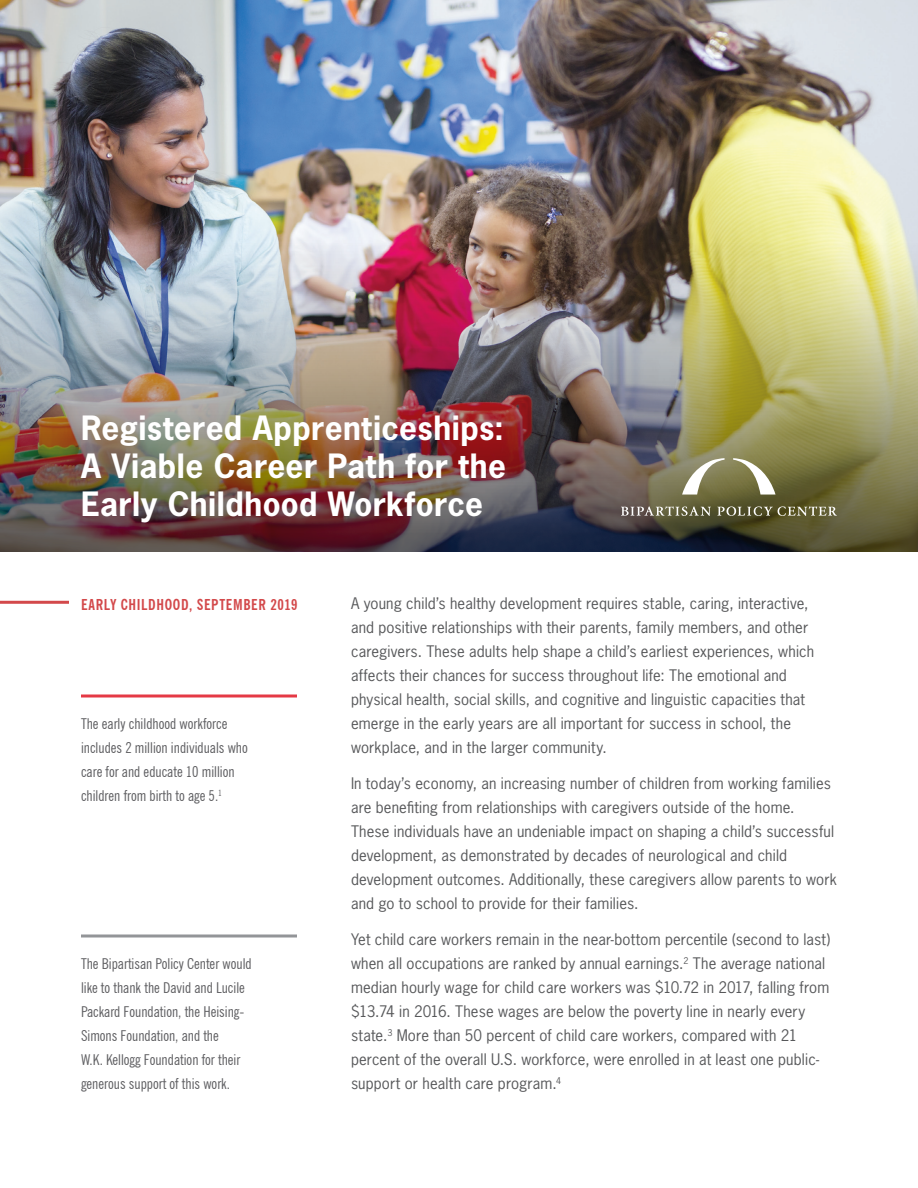
<style>
.page{position:relative;width:918px;height:1188px;background:#fff}
.page>*{position:absolute;margin:0;border:0;box-sizing:border-box;transform-origin:0 0}
.Cover_-_Title{font:700 31.5px/37.8px "News Gothic Std";letter-spacing:.015em;color:#fff;text-align:justify}
.Body_-_Body_Text{font:15px/24px "News Gothic Std";letter-spacing:.01em;color:#57585a}
.Callout_Text_-_Body{font:condensed 15px/24px "News Gothic BT";color:#5f5f62}
.Cover_-_Footnote{font:700 condensed 15px "News Gothic BT";letter-spacing:.04em;color:#d3494b}
</style>
<div class="page">
<hr style="left:81px;top:695px;width:216px;height:3px;background:#e53945">
<img style="left:0;top:0;width:918px;height:204px">
<img style="left:0;top:204px;width:918px;height:348px">
<svg style="left:621px;top:506px;width:90px;height:10px"></svg>
<svg style="left:717px;top:506px;width:120px;height:10px"></svg>
<svg style="left:733px;top:458px;width:43px;height:37px"></svg>
<svg style="left:682px;top:458px;width:43px;height:37px"></svg>
<hr style="left:0;top:601px;width:68px;height:3px;background:#d3494b">
<hr style="left:81px;top:935px;width:216px;height:3px;background:#939598">
<p class="Cover_-_Title" style="left:81px;top:409px;width:427px">Registered Apprenticeships:<br>A Viable Career Path for the Early Childhood Workforce</p>
<p class="Cover_-_Footnote" style="left:81px;top:596px;width:218px">EARLY CHILDHOOD, SEPTEMBER 2019</p>
<p class="Callout_Text_-_Body" style="left:81px;top:712px;width:168px">The early childhood workforce includes 2 million individuals who care for and educate 10 million children from birth to age 5.<sup>1</sup></p>
<p class="Callout_Text_-_Body" style="left:81px;top:952px;width:172px">The Bipartisan Policy Center would like to thank the David and Lucile<br>Packard Foundation, the Heising-<br>Simons Foundation, and the<br>W.K. Kellogg Foundation for their generous support of this work.</p>
<p class="Body_-_Body_Text" style="left:351px;top:591px;width:465px">A young child’s healthy development requires stable, caring, interactive, and positive relationships with their parents, family members, and other caregivers. These adults help shape a child’s earliest experiences, which affects their chances for success throughout life: The emotional and physical health, social skills, and cognitive and linguistic capacities that emerge in the early years are all important for success in school, the workplace, and in the larger community.</p>
<p class="Body_-_Body_Text" style="left:351px;top:771px;width:487px">In today’s economy, an increasing number of children from working families are benefiting from relationships with caregivers outside of the home.<br>These individuals have an undeniable impact on shaping a child’s successful development, as demonstrated by decades of neurological and child development outcomes. Additionally, these caregivers allow parents to work and go to school to provide for their families.</p>
<p class="Body_-_Body_Text" style="left:351px;top:927px;width:481px">Yet child care workers remain in the near-bottom percentile (second to last) when all occupations are ranked by annual earnings.<sup>2</sup> The average national median hourly wage for child care workers was $10.72 in 2017, falling from $13.74 in 2016. These wages are below the poverty line in nearly every state.<sup>3</sup> More than 50 percent of child care workers, compared with 21 percent of the overall U.S. workforce, were enrolled in at least one public&shy;support or health care program.<sup>4</sup></p>
</div>
